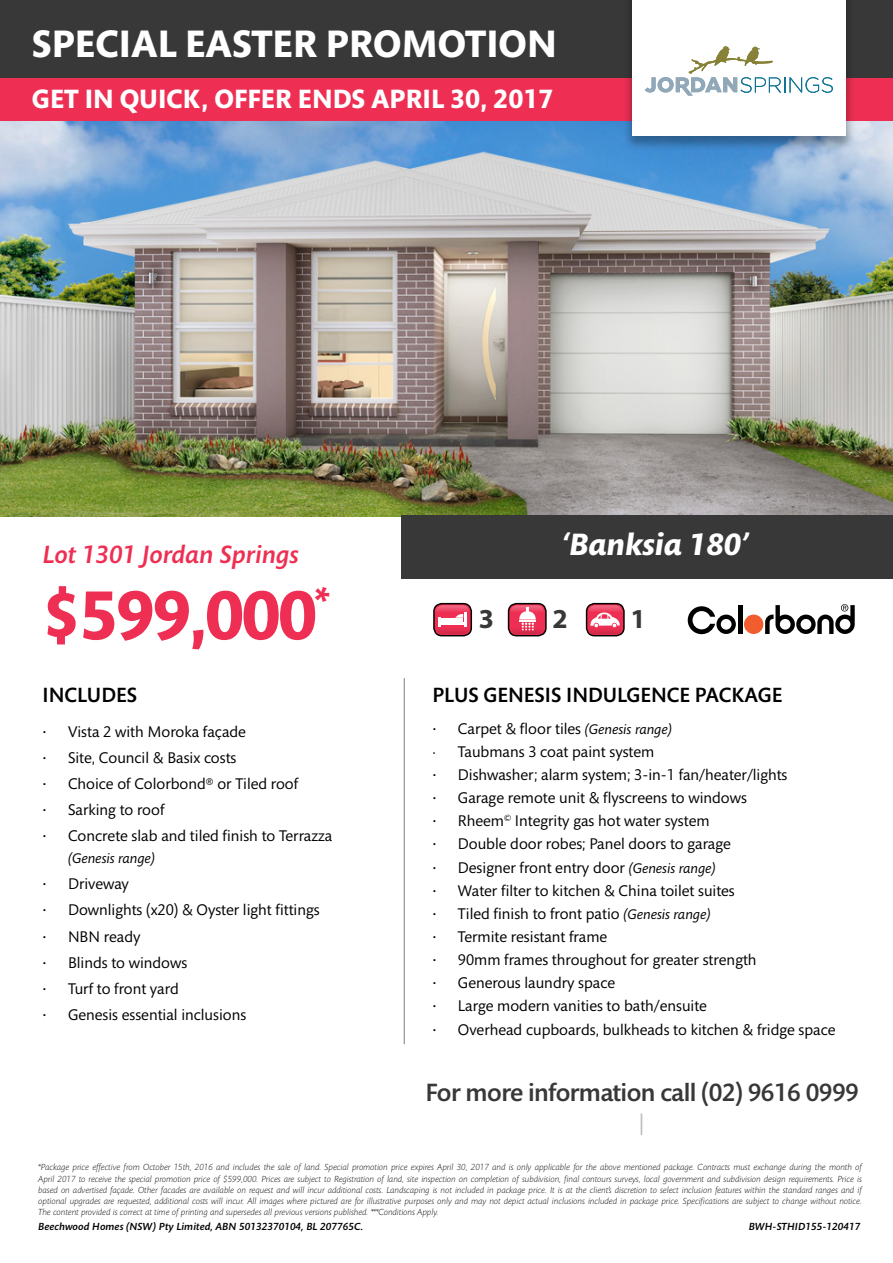
<style>
.page{position:relative;width:893px;height:1263px;background:#fff}
.page>*{position:absolute;margin:0;border:0;box-sizing:border-box;transform-origin:0 0}
.t1{font:700 70.5px "Mundo Sans Std";letter-spacing:-.04em;color:#ee2f53}
.t2{font:700 39px "Mundo Sans Std";color:#fff}
.t3{font:italic 700 31.5px "Mundo Sans Std";color:#fff}
.Icons_Text{font:700 27.45px "Myriad Pro";color:#383839}
.t4{font:700 27px "Mundo Sans Std";color:#fff}
.t5{font:500 25.5px "Mundo Sans Std";letter-spacing:-.02em;color:#383839}
.t6{font:italic 500 25.5px "Mundo Sans Std";color:#ee2f53}
.t7{font:500 21px "Mundo Sans Std";color:#000}
.t8{font:500 19.5px "Mundo Sans Std";color:#babcbe}
.Body_Text{font:15.75px "Mundo Sans Std";color:#000}
.Body_Text-2{font:italic 14.25px "Mundo Sans Std";color:#000}
.Disclaimer_Text{font:italic 500 10.5px "Mundo Sans Std";letter-spacing:.01em;color:#000}
.Disclaimer_Text-2{font:italic 300 9px/11.2px "Mundo Sans Std";color:#000;text-align:justify}
.s1{font-size:19.5px}
.s2{font-style:italic;font-size:14.25px}
</style>
<div class="page">
<img style="left:0;top:121px;width:893px;height:395px">
<div style="left:401px;top:515px;width:492px;height:64px;background:#383839"></div>
<hr style="left:404px;top:678px;width:1px;height:366px;background:#7c7e81">
<svg style="left:434px;top:604px;width:37px;height:32px"></svg>
<div style="left:433px;top:603px;width:39px;height:33px;border:1px solid #000;border-radius:8px"></div>
<svg style="left:436px;top:605px;width:33px;height:29px"></svg>
<svg style="left:509px;top:604px;width:37px;height:32px"></svg>
<div style="left:508px;top:603px;width:39px;height:33px;border:1px solid #000;border-radius:8px"></div>
<svg style="left:510px;top:605px;width:34px;height:29px"></svg>
<svg style="left:587px;top:604px;width:37px;height:32px"></svg>
<div style="left:586px;top:603px;width:39px;height:33px;border:1px solid #000;border-radius:8px"></div>
<svg style="left:588px;top:605px;width:34px;height:29px"></svg>
<div style="left:0;top:0;width:893px;height:81px;background:#383839"></div>
<svg style="left:688px;top:606px;width:48px;height:28px"></svg>
<hr style="left:738px;top:605px;width:4px;height:29px;background:#000">
<div style="left:744px;top:615px;width:19px;height:19px;background:#f15d2f;border-radius:50%"></div>
<svg style="left:765px;top:604px;width:90px;height:30px"></svg>
<div style="left:0;top:79px;width:893px;height:42px;background:#ee2f53"></div>
<div style="left:623px;top:0;width:232px;height:151px;background:#000;opacity:.3"></div>
<div style="left:632px;top:0;width:214px;height:135px;background:#fff"></div>
<svg style="left:645px;top:46px;width:188px;height:50px"></svg>
<p class="t2" style="left:32px;top:23px;width:526px">SPECIAL EASTER PROMOTION</p>
<p class="t4" style="left:32px;top:84px;width:523px">GET IN QUICK, OFFER ENDS APRIL 30, 2017</p>
<p class="t6" style="left:43px;top:540px;width:258px">Lot 1301 Jordan Springs</p>
<p class="t1" style="left:43px;top:577px;width:289px">$599,000<sup>*</sup></p>
<p class="t7" style="left:43px;top:683px;width:96px">INCLUDES</p>
<p class="Body_Text" style="left:43px;top:723px;width:205px"><span class="s1">·</span> Vista 2 with Moroka façade</p>
<p class="Body_Text" style="left:43px;top:749px;width:195px"><span class="s1">·</span> Site, Council &amp; Basix costs</p>
<p class="Body_Text" style="left:43px;top:775px;width:257px"><span class="s1">·</span> Choice of Colorbond® or Tiled roof</p>
<p class="Body_Text" style="left:43px;top:801px;width:123px"><span class="s1">·</span> Sarking to roof</p>
<p class="Body_Text" style="left:43px;top:827px;width:291px"><span class="s1">·</span> Concrete slab and tiled finish to Terrazza</p>
<p class="Body_Text-2" style="left:68px;top:850px;width:89px">(Genesis range)</p>
<p class="Body_Text" style="left:43px;top:875px;width:88px"><span class="s1">·</span> Driveway</p>
<p class="Body_Text" style="left:43px;top:902px;width:279px"><span class="s1">·</span> Downlights (x20) &amp; Oyster light fittings</p>
<p class="Body_Text" style="left:43px;top:928px;width:99px"><span class="s1">·</span> NBN ready</p>
<p class="Body_Text" style="left:43px;top:954px;width:146px"><span class="s1">·</span> Blinds to windows</p>
<p class="Body_Text" style="left:43px;top:980px;width:138px"><span class="s1">·</span> Turf to front yard</p>
<p class="Body_Text" style="left:43px;top:1006px;width:205px"><span class="s1">·</span> Genesis essential inclusions</p>
<p class="t3" style="left:562px;top:527px;width:187px">‘Banksia 180’</p>
<p class="Icons_Text" style="left:479px;top:601px;width:17px">3</p>
<p class="Icons_Text" style="left:553px;top:601px;width:17px">2</p>
<p class="Icons_Text" style="left:631px;top:601px;width:17px">1</p>
<p class="t7" style="left:432px;top:683px;width:351px">PLUS GENESIS INDULGENCE PACKAGE</p>
<p class="Body_Text" style="left:432px;top:720px;width:241px"><span class="s1">·</span> Carpet &amp; floor tiles <span class="s2">(Genesis range)</span></p>
<p class="Body_Text" style="left:432px;top:743px;width:223px">· Taubmans 3 coat paint system</p>
<p class="Body_Text" style="left:432px;top:766px;width:357px"><span class="s1">·</span> Dishwasher; alarm system; 3-in-1 fan/heater/lights</p>
<p class="Body_Text" style="left:432px;top:789px;width:316px"><span class="s1">·</span> Garage remote unit &amp; flyscreens to windows</p>
<p class="Body_Text" style="left:432px;top:812px;width:279px"><span class="s1">·</span> Rheem<sup>©</sup> Integrity gas hot water system</p>
<p class="Body_Text" style="left:432px;top:836px;width:300px"><span class="s1">·</span> Double door robes; Panel doors to garage</p>
<p class="Body_Text" style="left:432px;top:859px;width:285px"><span class="s1">·</span> Designer front entry door <span class="s2">(Genesis range)</span></p>
<p class="Body_Text" style="left:432px;top:882px;width:304px"><span class="s1">·</span> Water filter to kitchen &amp; China toilet suites</p>
<p class="Body_Text" style="left:432px;top:905px;width:279px"><span class="s1">·</span> Tiled finish to front patio <span class="s2">(Genesis range)</span></p>
<p class="Body_Text" style="left:432px;top:928px;width:176px"><span class="s1">·</span> Termite resistant frame</p>
<p class="Body_Text" style="left:432px;top:951px;width:326px"><span class="s1">·</span> 90mm frames throughout for greater strength</p>
<p class="Body_Text" style="left:432px;top:974px;width:184px"><span class="s1">·</span> Generous laundry space</p>
<p class="Body_Text" style="left:432px;top:998px;width:276px"><span class="s1">·</span> Large modern vanities to bath/ensuite</p>
<p class="Body_Text" style="left:432px;top:1021px;width:405px"><span class="s1">·</span> Overhead cupboards, bulkheads to kitchen &amp; fridge space</p>
<p class="t5" style="left:426px;top:1078px;width:435px">For more information call (02) 9616 0999</p>
<p class="t8" style="left:640px;top:1112px;width:4px">|</p>
<p class="Disclaimer_Text-2" style="left:38px;top:1162px;width:825px">*Package price effective from October 15th, 2016 and includes the sale of land. Special promotion price expires April 30, 2017 and is only applicable for the above mentioned package. Contracts must exchange during the month of April 2017 to receive the special promotion price of $599,000. Prices are subject to Registration of land, site inspection on completion of subdivision, final contours surveys, local government and subdivision design requirements. Price is based on advertised façade. Other facades are available on request and will incur additional costs. Landscaping is not included in package price. It is at the client’s discretion to select inclusion features within the standard ranges and if optional upgrades are requested, additional costs will incur. All images where pictured are for illustrative purposes only and may not depict actual inclusions included in package price. Specifications are subject to change without notice.<br>The content provided is correct at time of printing and supersedes all previous versions published. ***Conditions Apply.</p>
<p class="Disclaimer_Text" style="left:38px;top:1221px;width:326px">Beechwood Homes (NSW) Pty Limited, ABN 50132370104, BL 207765C.</p>
<p class="Disclaimer_Text" style="left:749px;top:1221px;width:113px">BWH-STHID155-120417</p>
</div>
